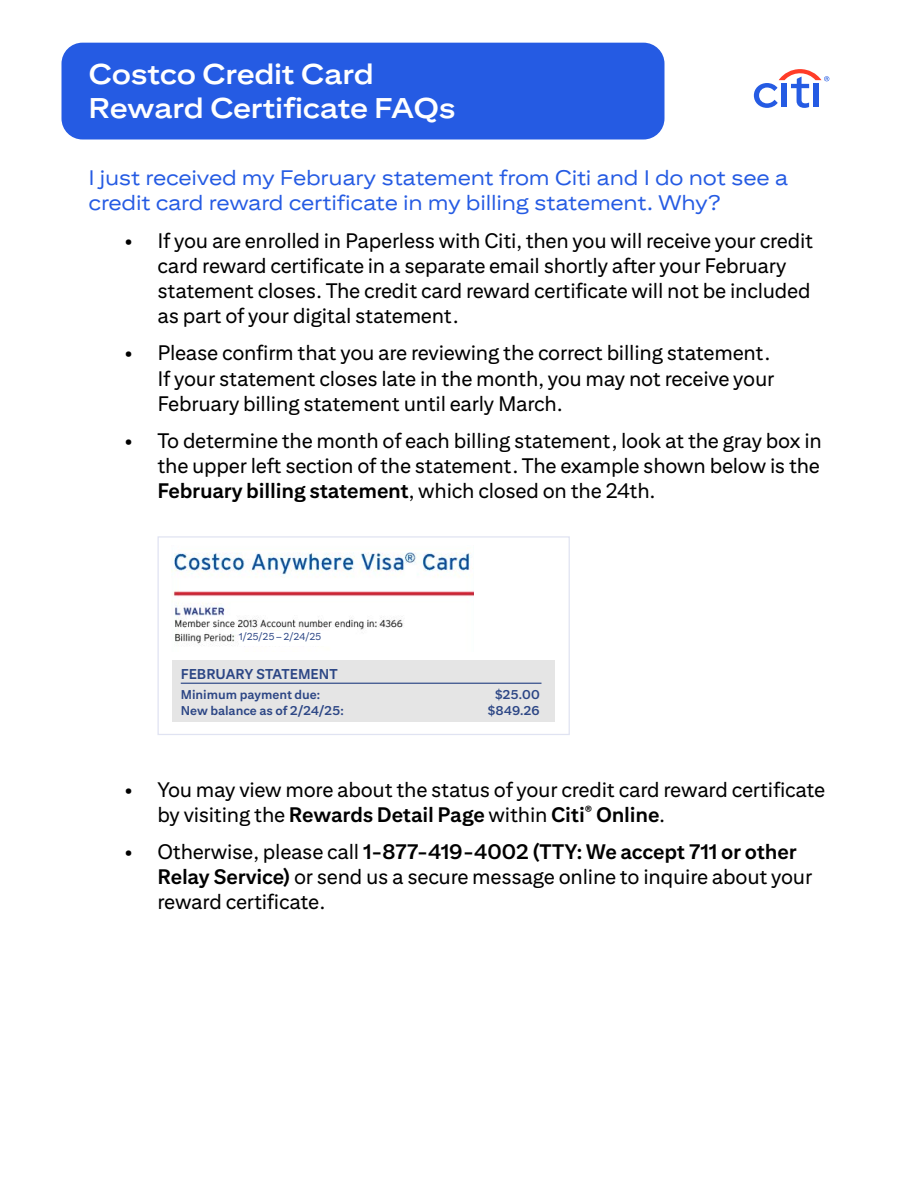
<style>
.page{position:relative;width:918px;height:1188px;background:#fff}
.page>*{position:absolute;margin:0;border:0;box-sizing:border-box;transform-origin:0 0}
.t1{font:700 28.5px/34.2px "Citi Sans Display";letter-spacing:-.01em;color:#fff}
.t2{font:21px/25.2px "Citi Sans Text";letter-spacing:-.01em;color:#000}
.t3{font:21px/25.2px "Citi Sans Display";letter-spacing:-.01em;color:#255be3}
.t4{font:700 14.25px "Citi Sans Text";color:#2c4685}
.t5{font:700 12.75px "Citi Sans Text";color:#2c4685}
.t6{font:10.05px "Citi Sans Text";letter-spacing:-.005em;color:#2c4685}
.s1{font-weight:700}
</style>
<div class="page">
<div style="left:62px;top:43px;width:602px;height:97px;background:#255be3;border-radius:21px"></div>
<div style="left:157px;top:536px;width:413px;height:199px;background:#fff;border:1px solid #e0e3f2"></div>
<img style="left:171px;top:552px;width:302px;height:94px">
<div style="left:239px;top:631px;width:106px;height:15px;background:#fff"></div>
<div style="left:173px;top:660px;width:382px;height:61px;background:#e5e5e5"></div>
<hr style="left:181px;top:683px;width:360px;height:1px;background:#2d4786">
<svg style="left:754px;top:69px;width:75px;height:39px"></svg>
<h1 class="t1" style="left:88px;top:56px;width:369px">Costco Credit Card<br>Reward Certificate FAQs</h1>
<h2 class="t3" style="left:88px;top:165px;width:701px">I just received my February statement from Citi and I do not see a credit card reward certificate in my billing statement. Why?</h2>
<p class="t2" style="left:157px;top:227px;width:657px;text-indent:-33px">• If you are enrolled in Paperless with Citi, then you will receive your credit card reward certificate in a separate email shortly after your February statement closes. The credit card reward certificate will not be included as part of your digital statement.</p>
<p class="t2" style="left:157px;top:340px;width:619px;text-indent:-33px">• Please confirm that you are reviewing the correct billing statement.<br>If your statement closes late in the month, you may not receive your<br>February billing statement until early March.</p>
<p class="t2" style="left:124px;top:427px;width:10px">•</p>
<p class="t2" style="left:157px;top:427px;width:666px;text-align:justify">To determine the month of each billing statement, look at the gray box in the upper left section of the statement. The example shown below is the <span class="s1">February billing statement</span>, which closed on the 24th.</p>
<p class="t6" style="left:239px;top:631px;width:84px">1/25/25 – 2/24/25</p>
<p class="t4" style="left:181px;top:666px;width:158px">FEBRUARY STATEMENT</p>
<p class="t5" style="left:181px;top:687px;width:141px">Minimum payment due:</p>
<p class="t5" style="left:495px;top:687px;width:47px">$25.00</p>
<p class="t5" style="left:181px;top:702px;width:165px">New balance as of 2/24/25:</p>
<p class="t5" style="left:487px;top:702px;width:54px">$849.26</p>
<p class="t2" style="left:157px;top:776px;width:669px;text-indent:-33px">• You may view more about the status of your credit card reward certificate by visiting the <span class="s1">Rewards Detail Page</span> within <span class="s1">Citi</span><sup>®</sup> <span class="s1">Online</span>.</p>
<p class="t2" style="left:157px;top:839px;width:657px;text-indent:-33px">• Otherwise, please call <span class="s1">1-877-419-4002 (TTY: We accept 711 or other<br>Relay Service)</span> or send us a secure message online to inquire about your reward certificate.</p>
</div>
